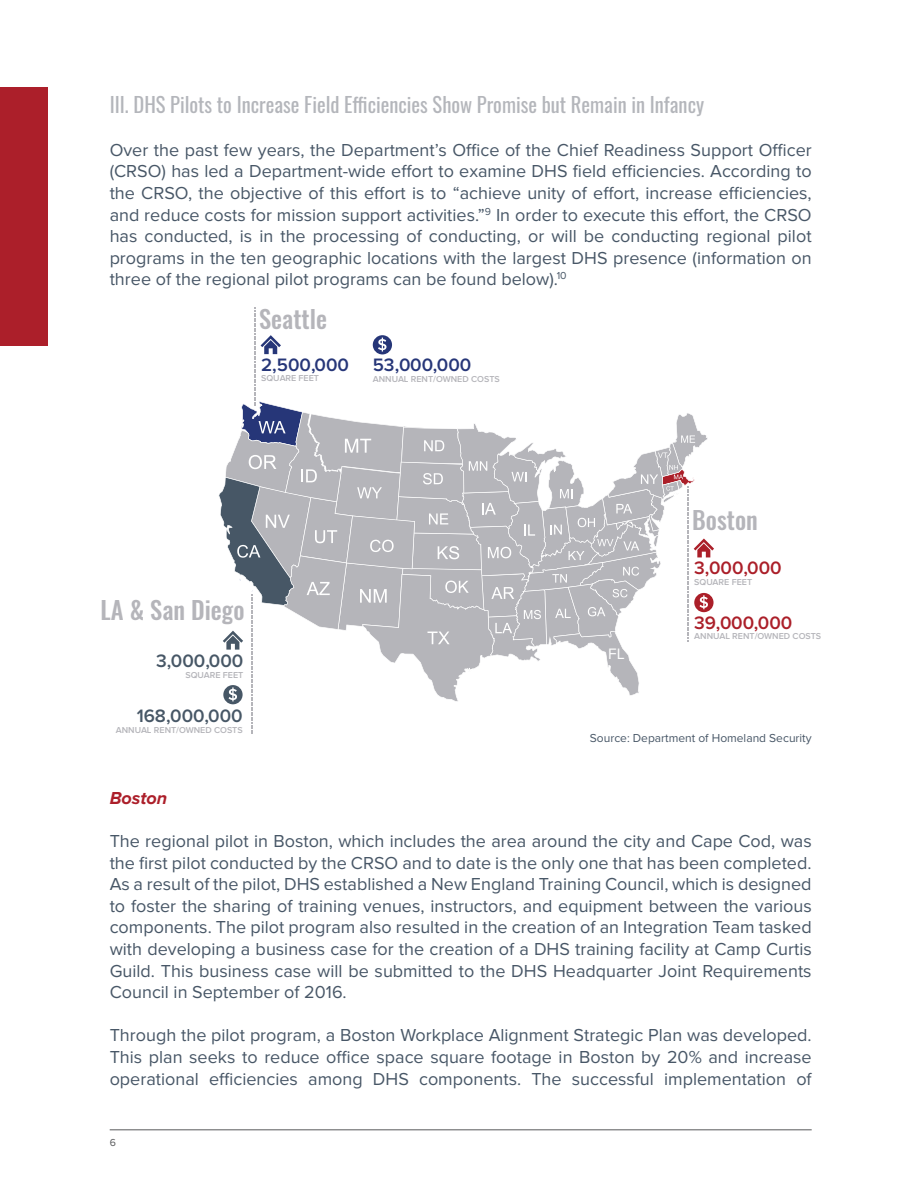
<style>
.page{position:relative;width:918px;height:1188px;background:#fff}
.page>*{position:absolute;margin:0;border:0;box-sizing:border-box;transform-origin:0 0}
.t1{font:500 24.6px "Oswald";color:#b5b5ba}
.t2{font:20.55px "Oswald";color:#b4b6bb}
.t3{font:600 18.6px "Proxima Nova";color:#475766}
.t4{font:600 18.6px "Proxima Nova";color:#ab1f29}
.t5{font:600 18.6px "Proxima Nova";color:#263678}
.t6{font:18px/21.6px "Proxima Nova";color:#485767;text-align:justify}
.t7{font:italic 700 18px "Proxima Nova";color:#ac1f2a}
.t8{font:15.6px "Proxima Nova";color:#fff}
.t9{font:12px "Proxima Nova";color:#485767}
.t10{font:10.5px "Proxima Nova";color:#58595b}
.t11{font:600 9px "Proxima Nova";color:#b5b5ba}
</style>
<div class="page">
<div style="left:0;top:87px;width:48px;height:258px;background:#ac1f2a"></div>
<svg style="left:219px;top:308px;width:495px;height:426px"></svg>
<hr style="left:110px;top:1129px;width:702px;height:1px;background:#58595b">
<p class="t2" style="left:110px;top:90px;width:596px">III. DHS Pilots to Increase Field Efficiencies Show Promise but Remain in Infancy</p>
<p class="t6" style="left:110px;top:139px;width:704px">Over the past few years, the Department’s Office of the Chief Readiness Support Officer (CRSO) has led a Department-wide effort to examine DHS field efficiencies. According to the CRSO, the objective of this effort is to “achieve unity of effort, increase efficiencies, and reduce costs for mission support activities.”<sup>9</sup> In order to execute this effort, the CRSO has conducted, is in the processing of conducting, or will be conducting regional pilot programs in the ten geographic locations with the largest DHS presence (information on three of the regional pilot programs can be found below).<sup>10</sup></p>
<h1 class="t1" style="left:259px;top:302px;width:69px">Seattle</h1>
<p class="t5" style="left:261px;top:354px;width:89px">2,500,000</p>
<p class="t11" style="left:261px;top:373px;width:59px">SQUARE FEET</p>
<p class="t5" style="left:373px;top:354px;width:100px">53,000,000</p>
<p class="t11" style="left:373px;top:374px;width:128px">ANNUAL RENT/OWNED COSTS</p>
<h1 class="t1" style="left:101px;top:593px;width:146px">LA &amp; San Diego</h1>
<p class="t3" style="left:156px;top:650px;width:89px">3,000,000</p>
<p class="t11" style="left:185px;top:670px;width:59px">SQUARE FEET</p>
<p class="t3" style="left:137px;top:705px;width:108px">168,000,000</p>
<p class="t11" style="left:116px;top:724px;width:128px">ANNUAL RENT/OWNED COSTS</p>
<h1 class="t1" style="left:692px;top:503px;width:67px">Boston</h1>
<p class="t4" style="left:694px;top:557px;width:89px">3,000,000</p>
<p class="t11" style="left:694px;top:577px;width:59px">SQUARE FEET</p>
<p class="t8" style="left:608px;top:645px;width:18px">FL</p>
<p class="t4" style="left:694px;top:612px;width:100px">39,000,000</p>
<p class="t11" style="left:694px;top:631px;width:128px">ANNUAL RENT/OWNED COSTS</p>
<p class="t9" style="left:590px;top:731px;width:223px">Source: Department of Homeland Security</p>
<p class="t7" style="left:110px;top:788px;width:59px">Boston</p>
<p class="t6" style="left:110px;top:830px;width:704px">The regional pilot in Boston, which includes the area around the city and Cape Cod, was the first pilot conducted by the CRSO and to date is the only one that has been completed.<br>As a result of the pilot, DHS established a New England Training Council, which is designed to foster the sharing of training venues, instructors, and equipment between the various components. The pilot program also resulted in the creation of an Integration Team tasked with developing a business case for the creation of a DHS training facility at Camp Curtis Guild. This business case will be submitted to the DHS Headquarter Joint Requirements Council in September of 2016.</p>
<p class="t6" style="left:110px;top:1025px;width:704px">Through the pilot program, a Boston Workplace Alignment Strategic Plan was developed.<br>This plan seeks to reduce office space square footage in Boston by 20% and increase operational efficiencies among DHS components. The successful implementation of</p>
<p class="t10" style="left:110px;top:1137px;width:8px">6</p>
</div>
